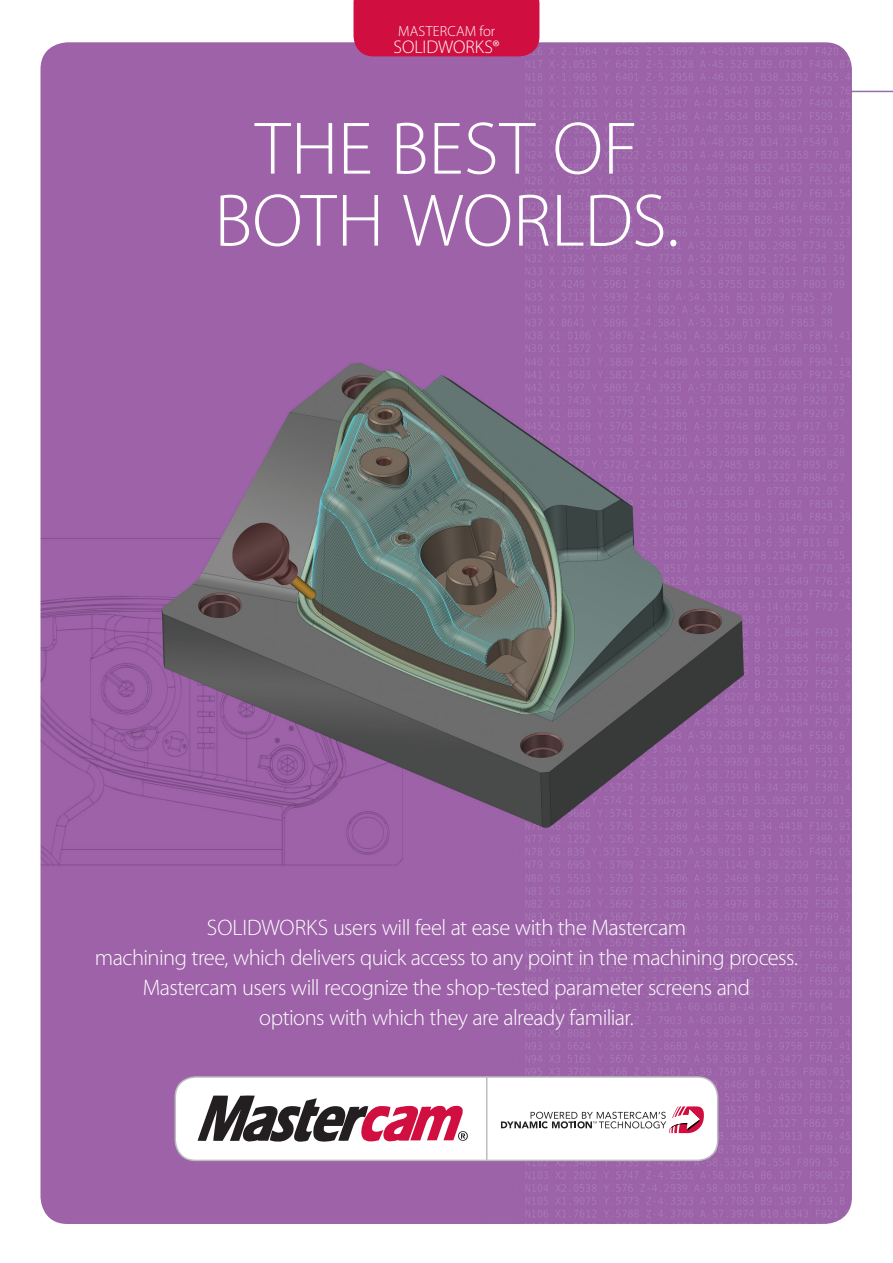
<style>
.page{position:relative;width:893px;height:1263px;background:#fff}
.page>*{position:absolute;margin:0;border:0;box-sizing:border-box;transform-origin:0 0}
.t1{font:300 75px/72px "Myriad Pro";color:#fff;text-align:center}
.t2{font:300 22.5px/30px "Myriad Pro";letter-spacing:-.025em;color:#fff;text-align:center}
.t3{font:300 18.45px "Myriad Pro";letter-spacing:-.005em;color:#fff}
.t4{font:300 14.7px "Myriad Pro";letter-spacing:.01em;color:#fff}
</style>
<div class="page">
<img style="left:40px;top:42px;width:812px;height:1182px">
<div style="left:175px;top:1077px;width:543px;height:83px;background:#fff;border-radius:20px"></div>
<div style="left:175px;top:1076px;width:543px;height:85px;border:2px solid #bcbdc0;border-radius:20px"></div>
<hr style="left:486px;top:1076px;width:1px;height:85px;background:#bcbdc0">
<svg style="left:198px;top:1095px;width:270px;height:47px"></svg>
<svg style="left:501px;top:1106px;width:203px;height:27px"></svg>
<div style="left:353px;top:0;width:186px;height:56px;background:#d10e40"></div>
<p class="t4" style="left:398px;top:23px;width:98px">MASTERCAM for</p>
<p class="t3" style="left:394px;top:36px;width:108px">SOLIDWORKS®</p>
<h1 class="t1" style="left:214px;top:114px;width:466px">THE BEST OF<br>BOTH WORLDS.</h1>
<p class="t2" style="left:95px;top:913px;width:705px">SOLIDWORKS users will feel at ease with the Mastercam<br>machining tree, which delivers quick access to any point in the machining process.<br>Mastercam users will recognize the shop-tested parameter screens and<br>options with which they are already familiar.</p>
</div>
